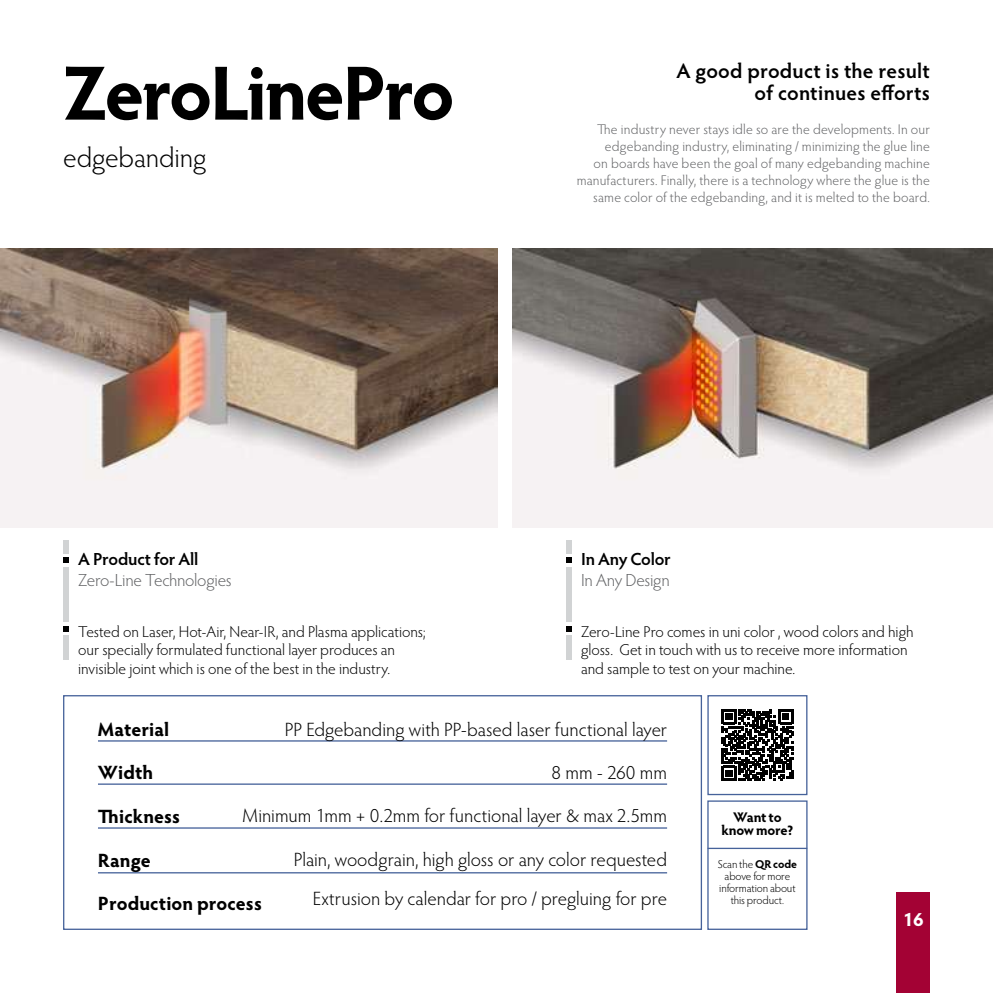
<style>
.page{position:relative;width:993px;height:993px;background:#fff}
.page>*{position:absolute;margin:0;border:0;box-sizing:border-box;transform-origin:0 0}
.t1{font:700 77px "Hypatia Sans Pro";letter-spacing:-.035em;color:#000}
.t2{font:300 28px "Hypatia Sans Pro";letter-spacing:-.005em;color:#000}
.t3{font:600 21px/21px "Hypatia Sans Pro";letter-spacing:.01em;color:#000;text-align:right}
.t4{font:300 19.25px "Hypatia Sans Pro";color:#000}
.t5{font:700 19.25px "Hypatia Sans Pro";letter-spacing:.005em;color:#000}
.t6{font:700 19.25px "Hypatia Sans Pro";color:#fff}
.t7{font:300 17.5px "Hypatia Sans Pro";letter-spacing:-.015em;color:#636466}
.t8{font:600 17.5px "Hypatia Sans Pro";letter-spacing:-.015em;color:#000}
.t9{font:300 15.75px/18.9px "Hypatia Sans Pro";color:#000}
.t10{font:300 14px/16.8px "Hypatia Sans Pro";letter-spacing:.015em;color:#636466;text-align:right}
.t11{font:700 14px/13.1px "Hypatia Sans Pro";letter-spacing:-.015em;color:#000;text-align:center}
.t12{font:300 11.38px/12.2px "Hypatia Sans Pro";letter-spacing:-.01em;color:#000;text-align:center}
.s1{font-weight:700}
</style>
<div class="page">
<img style="left:512px;top:248px;width:480px;height:279px">
<img style="left:0;top:248px;width:497px;height:279px">
<hr style="left:98px;top:740px;width:569px;height:1px;background:#46629a">
<hr style="left:98px;top:783px;width:569px;height:1px;background:#46629a">
<hr style="left:98px;top:827px;width:569px;height:1px;background:#46629a">
<hr style="left:98px;top:871px;width:569px;height:2px;background:#46629a">
<div style="left:63px;top:694px;width:638px;height:235px;border:1px solid #46629a"></div>
<div style="left:707px;top:800px;width:100px;height:129px;border:1px solid #46629a"></div>
<div style="left:707px;top:694px;width:100px;height:100px;border:1px solid #46629a"></div>
<svg style="left:721px;top:709px;width:72px;height:71px"></svg>
<hr style="left:707px;top:847px;width:100px;height:1px;background:#46629a">
<div style="left:63px;top:540px;width:6px;height:120px;background:#d1d3d4"></div>
<div style="left:60px;top:622px;width:12px;height:12px;background:#fff"></div>
<svg style="left:63px;top:626px;width:6px;height:5px"></svg>
<div style="left:60px;top:554px;width:12px;height:12px;background:#fff"></div>
<svg style="left:63px;top:557px;width:6px;height:5px"></svg>
<div style="left:565px;top:540px;width:6px;height:120px;background:#d1d3d4"></div>
<svg style="left:565px;top:622px;width:7px;height:12px"></svg>
<svg style="left:565px;top:625px;width:6px;height:6px"></svg>
<svg style="left:565px;top:554px;width:7px;height:12px"></svg>
<svg style="left:565px;top:557px;width:6px;height:5px"></svg>
<div style="left:896px;top:892px;width:33px;height:100px;background:#a30234"></div>
<h1 class="t1" style="left:63px;top:38px;width:393px">ZeroLinePro</h1>
<h2 class="t2" style="left:63px;top:139px;width:145px">edgebanding</h2>
<h3 class="t3" style="left:676px;top:60px;width:255px">A good product is the result of continues efforts</h3>
<p class="t10" style="left:576px;top:121px;width:354px">The industry never stays idle so are the developments. In our edgebanding industry, eliminating / minimizing the glue line<br>on boards have been the goal of many edgebanding machine manufacturers. Finally, there is a technology where the glue is the same color of the edgebanding, and it is melted to the board.</p>
<p class="t8" style="left:78px;top:547px;width:122px">A Product for All</p>
<p class="t7" style="left:78px;top:568px;width:155px">Zero-Line Technologies</p>
<p class="t9" style="left:78px;top:621px;width:349px">Tested on Laser, Hot-Air, Near-IR, and Plasma applications; our specially formulated functional layer produces an invisible joint which is one of the best in the industry.</p>
<p class="t9" style="left:581px;top:621px;width:334px">Zero-Line Pro comes in uni color , wood colors and high gloss. Get in touch with us to receive more information and sample to test on your machine.</p>
<p class="t8" style="left:581px;top:547px;width:91px">In Any Color</p>
<p class="t7" style="left:581px;top:568px;width:90px">In Any Design</p>
<p class="t5" style="left:98px;top:715px;width:73px">Material</p>
<p class="t4" style="left:285px;top:716px;width:383px">PP Edgebanding with PP-based laser functional layer</p>
<p class="t5" style="left:98px;top:758px;width:57px">Width</p>
<p class="t4" style="left:551px;top:759px;width:117px">8 mm - 260 mm</p>
<p class="t5" style="left:98px;top:802px;width:84px">Thickness</p>
<p class="t4" style="left:242px;top:803px;width:426px">Minimum 1mm + 0.2mm for functional layer &amp; max 2.5mm</p>
<p class="t5" style="left:98px;top:846px;width:54px">Range</p>
<p class="t4" style="left:294px;top:847px;width:374px">Plain, woodgrain, high gloss or any color requested</p>
<p class="t5" style="left:98px;top:889px;width:165px">Production process</p>
<p class="t4" style="left:313px;top:885px;width:355px">Extrusion by calendar for pro / pregluing for pre</p>
<p class="t11" style="left:721px;top:809px;width:73px">Want to know more?</p>
<p class="t12" style="left:717px;top:856px;width:81px">Scan the <span class="s1">QR code </span>above for more information about this product.</p>
<p class="t6" style="left:902px;top:905px;width:23px">16</p>
</div>
